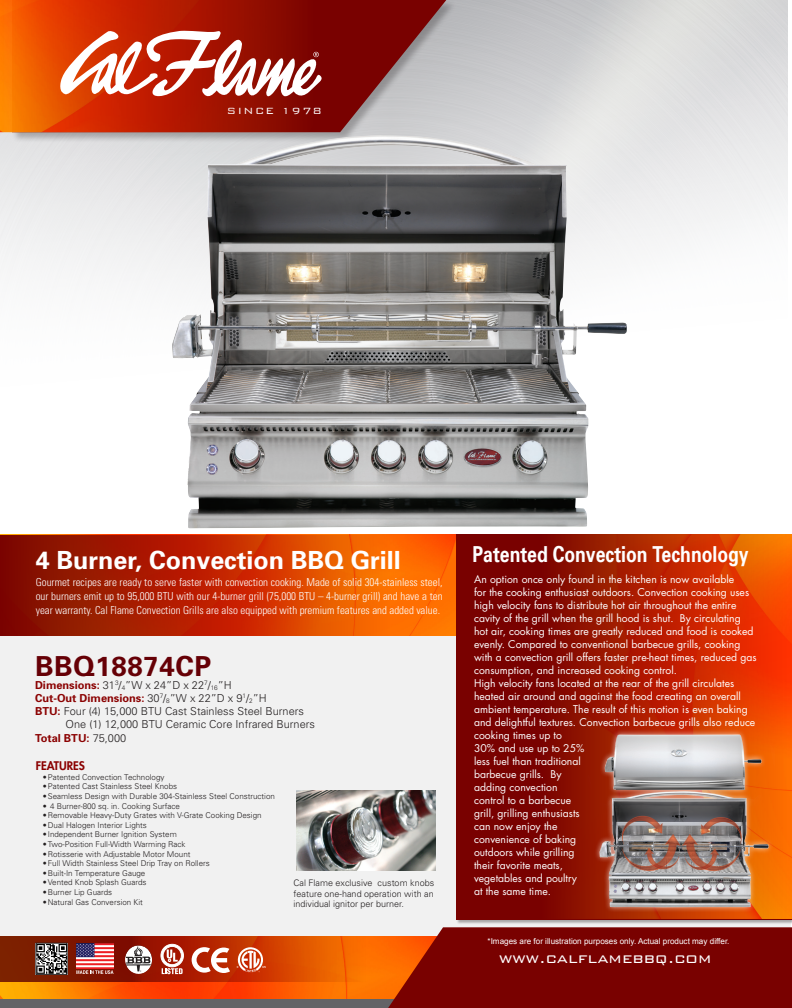
<style>
.page{position:relative;width:792px;height:1008px;background:#fff}
.page>*{position:absolute;margin:0;border:0;box-sizing:border-box;transform-origin:0 0}
.t1{font:700 27.6px "Univers";letter-spacing:.025em;color:#660006}
.t2{font:700 25px "Univers";color:#fff}
.t3{font:700 22px "Univers";color:#fff;scale:.8 1}
.t4{font:300 18px "Bank Gothic";color:#fff}
.t5{font:300 12px "Bank Gothic";letter-spacing:.125em;color:#fff}
.t6{font:800 11.6px "Futura";color:#8b0202}
.t7{font:300 condensed 11px/14px "Univers";color:#fff;text-align:justify}
.t8{font:300 11px "Univers";color:#231f20}
.t9{font:700 11px "Univers";color:#8b0202}
.t10{font:10.4px/13px "Futura";color:#fff}
.t11{font:300 9px/10.8px "Univers";color:#231f20;text-align:justify}
.t12{font:8.1px "Arial";color:#fff}
.t13{font:300 8px "Univers";color:#231f20}
.s1{font-weight:700;color:#8b0202}
.s2{font-weight:300;color:#231f20}
</style>
<div class="page">
<div style="left:0;top:604px;width:792px;height:404px;background:#f1f1f1"></div>
<img style="left:0;top:0;width:788px;height:535px">
<img style="left:296px;top:791px;width:140px;height:79px">
<div style="left:0;top:987px;width:567px;height:21px;background:#636366"></div>
<img style="left:389px;top:535px;width:67px;height:100px">
<svg style="left:0;top:535px;width:389px;height:100px;background:#bb2d00"></svg>
<img style="left:0;top:936px;width:388px;height:63px">
<div style="left:456px;top:535px;width:336px;height:385px;background:#790100"></div>
<svg style="left:0;top:936px;width:385px;height:46px;background:#b93901"></svg>
<svg style="left:388px;top:927px;width:404px;height:81px;background:#820b04"></svg>
<div style="left:11px;top:0;width:446px;height:143px;background:#231f20;opacity:.3"></div>
<svg style="left:409px;top:0;width:37px;height:132px;background:#b19c9e"></svg>
<img style="left:0;top:0;width:409px;height:132px">
<svg style="left:60px;top:30px;width:263px;height:72px"></svg>
<img style="left:561px;top:535px;width:231px;height:383px">
<img style="left:38px;top:945px;width:27px;height:28px">
<div style="left:36px;top:943px;width:31px;height:32px;border:1px solid #231f20"></div>
<svg style="left:161px;top:944px;width:23px;height:30px"></svg>
<svg style="left:192px;top:947px;width:38px;height:26px"></svg>
<svg style="left:237px;top:947px;width:29px;height:25px"></svg>
<img style="left:125px;top:945px;width:27px;height:29px">
<img style="left:77px;top:944px;width:36px;height:24px">
<svg style="left:76px;top:970px;width:38px;height:4px"></svg>
<img style="left:172px;top:138px;width:166px;height:252px">
<div style="left:587px;top:729px;width:190px;height:184px;background:#fff;opacity:.75"></div>
<img style="left:588px;top:734px;width:186px;height:181px">
<p class="t5" style="left:227px;top:102px;width:97px">SINCE 1978</p>
<p class="t2" style="left:36px;top:545px;width:366px">4 Burner, Convection BBQ Grill</p>
<p class="t7" style="left:36px;top:575px;width:408px">Gourmet recipes are ready to serve faster with convection cooking. Made of solid 304-stainless steel, our burners emit up to 95,000 BTU with our 4-burner grill (75,000 BTU – 4-burner grill) and have a ten year warranty. Cal Flame Convection Grills are also equipped with premium features and added value.</p>
<p class="t1" style="left:35px;top:649px;width:178px">BBQ18874CP</p>
<p class="t8" style="left:35px;top:678px;width:198px"><span class="s1">Dimensions:</span> 31<sup>3</sup>/<sub>4</sub>”W x 24”D x 22<sup>7</sup>/<sub>16</sub>”H</p>
<p class="t9" style="left:35px;top:692px;width:233px">Cut-Out Dimensions: <span class="s2">30</span><sup>7</sup><span class="s2">/</span><sub>8</sub><span class="s2">”W x 22”D x 9</span><sup>1</sup><span class="s2">/</span><sub>2</sub><span class="s2">”H</span></p>
<p class="t8" style="left:35px;top:705px;width:270px"><span class="s1">BTU:</span> Four (4) 15,000 BTU Cast Stainless Steel Burners</p>
<p class="t8" style="left:66px;top:718px;width:251px">One (1) 12,000 BTU Ceramic Core Infrared Burners</p>
<p class="t9" style="left:35px;top:731px;width:93px">Total BTU: <span class="s2">75,000</span></p>
<p class="t6" style="left:36px;top:758px;width:51px">FEATURES</p>
<p class="t13" style="left:43px;top:772px;width:123px">•Patented Convection Technology</p>
<p class="t13" style="left:43px;top:782px;width:136px">•Patented Cast Stainless Steel Knobs</p>
<p class="t13" style="left:43px;top:791px;width:234px">•Seamless Design with Durable 304-Stainless Steel Construction</p>
<p class="t13" style="left:43px;top:801px;width:139px">• 4 Burner-800 sq. in. Cooking Surface</p>
<p class="t13" style="left:43px;top:811px;width:220px">•Removable Heavy-Duty Grates with V-Grate Cooking Design</p>
<p class="t13" style="left:43px;top:820px;width:106px">•Dual Halogen Interior Lights</p>
<p class="t13" style="left:43px;top:830px;width:135px">•Independent Burner Ignition System</p>
<p class="t13" style="left:43px;top:839px;width:144px">•Two-Position Full-Width Warming Rack</p>
<p class="t13" style="left:43px;top:849px;width:149px">•Rotisserie with Adjustable Motor Mount</p>
<p class="t13" style="left:43px;top:859px;width:168px">•Full Width Stainless Steel Drip Tray on Rollers</p>
<p class="t13" style="left:43px;top:868px;width:104px">•Built-In Temperature Gauge</p>
<p class="t13" style="left:43px;top:878px;width:105px">•Vented Knob Splash Guards</p>
<p class="t13" style="left:43px;top:887px;width:71px">•Burner Lip Guards</p>
<p class="t13" style="left:43px;top:897px;width:102px">•Natural Gas Conversion Kit</p>
<p class="t11" style="left:294px;top:877px;width:142px">Cal Flame exclusive custom knobs feature one-hand operation with an individual ignitor per burner.</p>
<p class="t3" style="left:473px;top:541px;width:347px">Patented Convection Technology</p>
<p class="t10" style="left:474px;top:573px;width:284px">An option once only found in the kitchen is now available<br>for the cooking enthusiast outdoors. Convection cooking uses high velocity fans to distribute hot air throughout the entire cavity of the grill when the grill hood is shut. By circulating hot air, cooking times are greatly reduced and food is cooked evenly. Compared to conventional barbecue grills, cooking with a convection grill offers faster pre-heat times, reduced gas consumption, and increased cooking control.</p>
<p class="t10" style="left:474px;top:677px;width:283px">High velocity fans located at the rear of the grill circulates heated air around and against the food creating an overall ambient temperature. The result of this motion is even baking and delightful textures. Convection barbecue grills also reduce cooking times up to<br>30% and use up to 25%<br>less fuel than traditional<br>barbecue grills. By<br>adding convection<br>control to a barbecue<br>grill, grilling enthusiasts<br>can now enjoy the<br>convenience of baking<br>outdoors while grilling<br>their favorite meats,<br>vegetables and poultry<br>at the same time.</p>
<p class="t12" style="left:488px;top:936px;width:243px">*Images are for illustration purposes only. Actual product may differ.</p>
<p class="t4" style="left:499px;top:945px;width:214px">www.calflamebbq.com</p>
</div>
